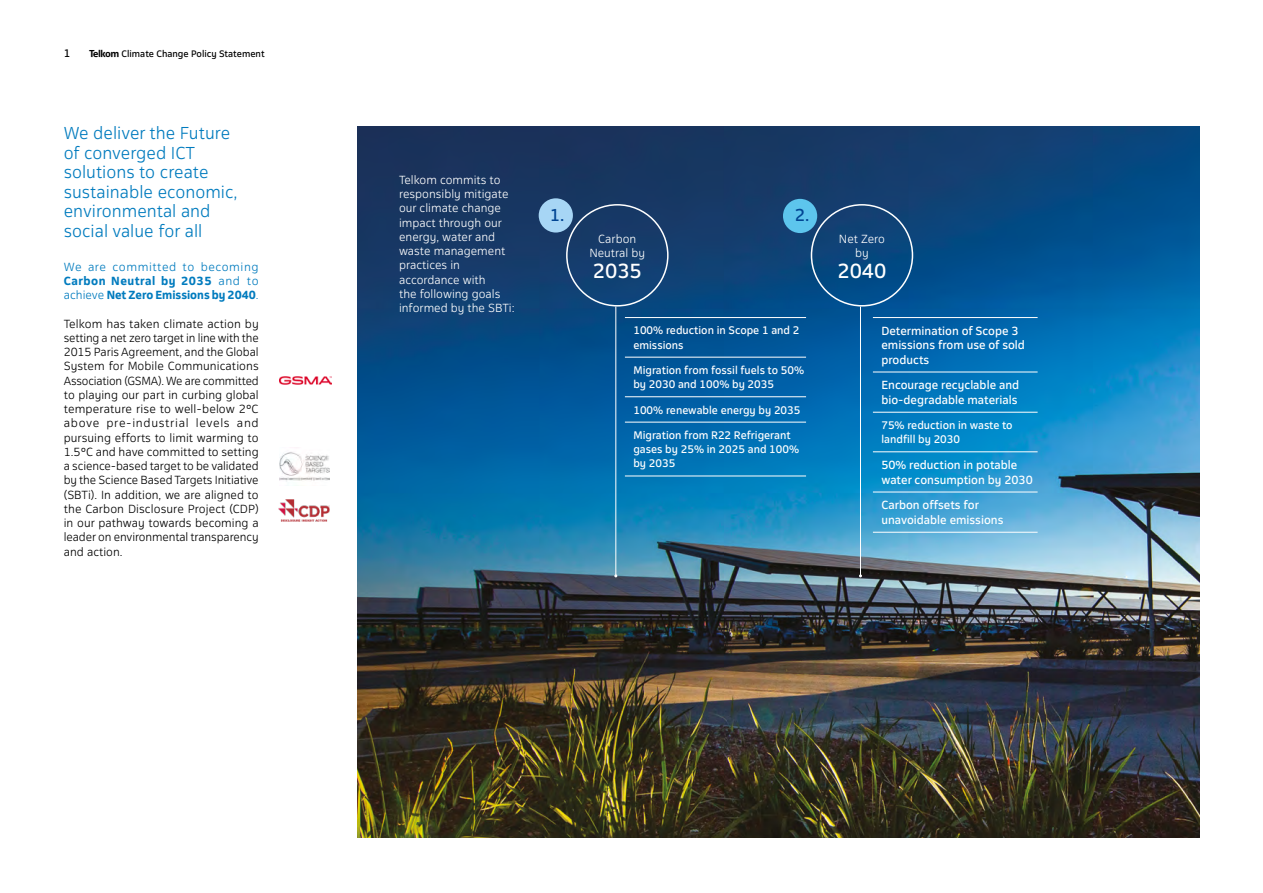
<style>
.page{position:relative;width:1263px;height:893px;background:#fff}
.page>*{position:absolute;margin:0;border:0;box-sizing:border-box;transform-origin:0 0}
.t1{font:19.5px "Telkom 123";color:#fff}
.t2{font:300 16.5px/19.5px "Telkom 123";color:#007bbe}
.t3{font:16.5px "Telkom 123";color:#014593}
.t4{font:300 11.25px/14.2px "Telkom 123";letter-spacing:-.01em;color:#000;text-align:justify}
.t5{font:300 11.25px/14.2px "Telkom 123";color:#fff;text-align:center}
.t6{font:11.25px/14.2px "Telkom 123";color:#fff}
.t7{font:700 11.25px/14.2px "Telkom 123";color:#007bbe;text-align:justify}
.t8{font:10.5px/14.2px "Telkom 123";color:#fff}
.t9{font:10.5px "Telkom 123";color:#000}
.t10{font:9px "Telkom 123";color:#000}
.s1{font-weight:700}
.s2{font-weight:300}
</style>
<div class="page">
<img style="left:357px;top:126px;width:842px;height:712px">
<img style="left:279px;top:376px;width:53px;height:9px">
<img style="left:279px;top:452px;width:51px;height:30px">
<img style="left:279px;top:499px;width:50px;height:22px">
<hr style="left:625px;top:317px;width:181px;height:1px;background:#fff">
<hr style="left:625px;top:476px;width:181px;height:1px;background:#fff">
<hr style="left:625px;top:357px;width:181px;height:1px;background:#fff">
<hr style="left:625px;top:396px;width:181px;height:1px;background:#fff">
<hr style="left:625px;top:422px;width:181px;height:1px;background:#fff">
<hr style="left:873px;top:372px;width:164px;height:1px;background:#fff">
<hr style="left:873px;top:412px;width:164px;height:1px;background:#fff">
<hr style="left:873px;top:451px;width:164px;height:1px;background:#fff">
<hr style="left:873px;top:492px;width:164px;height:1px;background:#fff">
<hr style="left:873px;top:532px;width:164px;height:1px;background:#fff">
<hr style="left:873px;top:317px;width:164px;height:1px;background:#fff">
<div style="left:566px;top:204px;width:102px;height:103px;border:2px solid #fff;border-radius:50%"></div>
<div style="left:811px;top:204px;width:102px;height:103px;border:2px solid #fff;border-radius:50%"></div>
<hr style="left:615px;top:307px;width:1px;height:269px;background:#fff">
<hr style="left:860px;top:307px;width:1px;height:269px;background:#fff">
<div style="left:539px;top:198px;width:34px;height:35px;background:#a7d6f5;border-radius:50%"></div>
<div style="left:783px;top:199px;width:34px;height:34px;background:#5dc5ed;border-radius:50%"></div>
<p class="t9" style="left:64px;top:47px;width:8px">1</p>
<p class="t10" style="left:89px;top:48px;width:177px"><span class="s1">Telkom</span> Climate Change Policy Statement</p>
<h2 class="t2" style="left:64px;top:123px;width:175px">We deliver the Future of converged ICT solutions to create sustainable economic, environmental and social value for all</h2>
<p class="t7" style="left:64px;top:259px;width:196px"><span class="s2">We are committed to becoming </span>Carbon Neutral by 2035 <span class="s2">and to achieve</span> Net Zero Emissions by 2040<span class="s2">.</span></p>
<p class="t4" style="left:64px;top:316px;width:196px">Telkom has taken climate action by setting a net zero target in line with the 2015 Paris Agreement, and the Global System for Mobile Communications Association (GSMA). We are committed to playing our part in curbing global temperature rise to well-below 2°C above pre-industrial levels and pursuing efforts to limit warming to 1.5°C and have committed to setting a science-based target to be validated by the Science Based Targets Initiative (SBTi). In addition, we are aligned to the Carbon Disclosure Project (CDP) in our pathway towards becoming a leader on environmental transparency and action.</p>
<p class="t5" style="left:399px;top:172px;width:117px;text-align:left">Telkom commits to responsibly mitigate our climate change impact through our energy, water and waste management practices in accordance with<br>the following goals informed by the SBTi:</p>
<h2 class="t3" style="left:550px;top:204px;width:16px">1.</h2>
<h2 class="t3" style="left:795px;top:204px;width:16px">2.</h2>
<p class="t5" style="left:589px;top:231px;width:57px">Carbon<br>Neutral by</p>
<h1 class="t1" style="left:593px;top:258px;width:51px">2035</h1>
<p class="t8" style="left:633px;top:323px;width:168px">100% reduction in Scope 1 and 2 emissions</p>
<p class="t8" style="left:633px;top:363px;width:172px">Migration from fossil fuels to 50% by 2030 and 100% by 2035</p>
<p class="t8" style="left:633px;top:402px;width:169px">100% renewable energy by 2035</p>
<p class="t8" style="left:633px;top:428px;width:167px">Migration from R22 Refrigerant gases by 25% in 2025 and 100% by 2035</p>
<p class="t5" style="left:839px;top:231px;width:48px">Net Zero by</p>
<h1 class="t1" style="left:837px;top:258px;width:51px">2040</h1>
<p class="t6" style="left:881px;top:323px;width:145px">Determination of Scope 3 emissions from use of sold products</p>
<p class="t6" style="left:881px;top:378px;width:139px">Encourage recyclable and bio-degradable materials</p>
<p class="t8" style="left:881px;top:418px;width:133px">75% reduction in waste to landfill by 2030</p>
<p class="t6" style="left:881px;top:458px;width:153px">50% reduction in potable water consumption by 2030</p>
<p class="t6" style="left:881px;top:498px;width:123px">Carbon offsets for unavoidable emissions</p>
</div>
